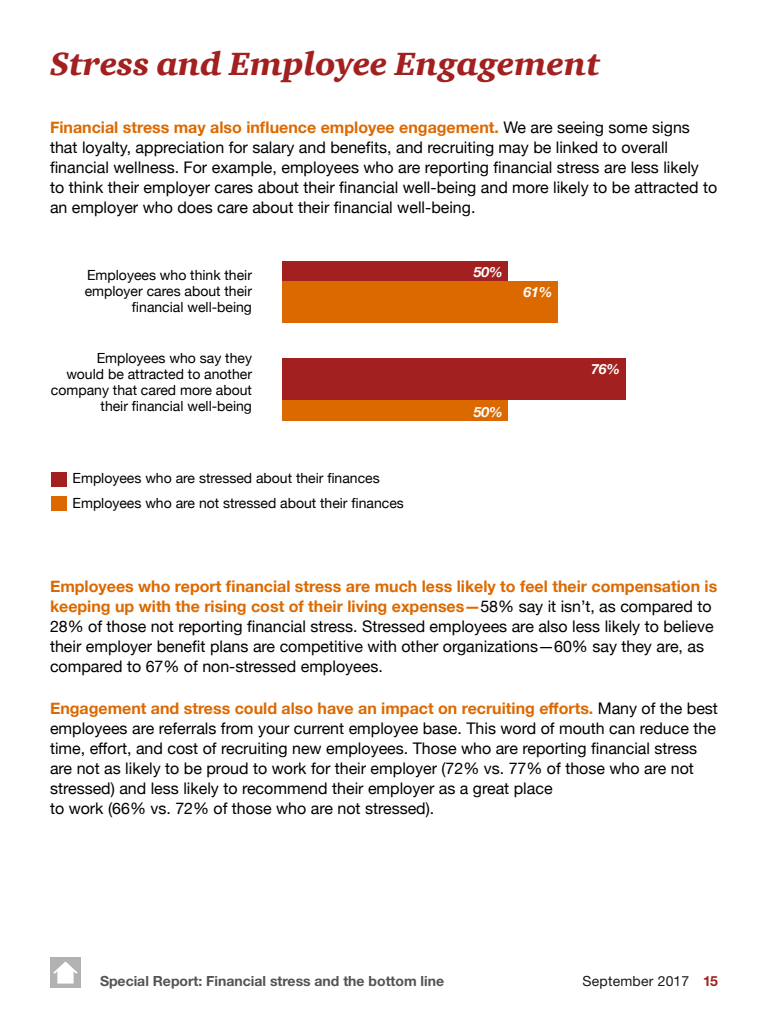
<style>
.page{position:relative;width:768px;height:1024px;background:#fff}
.page>*{position:absolute;margin:0;border:0;box-sizing:border-box;transform-origin:0 0}
.t1{font:italic 900 33px "ITC Charter Com";color:#a32020}
.t2{font:16px/20px "Helvetica Neue";color:#000}
.t3{font:14px/16px "Helvetica Neue";color:#000;text-align:right}
.t4{font:700 14px "Helvetica Neue LT Std";color:#535353}
.t5{font:14px "Helvetica Neue LT Std";letter-spacing:.015em;color:#191919}
.t6{font:italic 700 14px "Helvetica Neue";color:#fff}
.s1{font-weight:700;color:#dc6900}
.s2{font-weight:700;color:#a32020}
</style>
<div class="page">
<div style="left:50px;top:957px;width:31px;height:31px;background:#b2b2b2"></div>
<svg style="left:53px;top:961px;width:25px;height:23px"></svg>
<div style="left:282px;top:261px;width:226px;height:41px;background:#a32020"></div>
<div style="left:282px;top:282px;width:275px;height:41px;background:#dc6900"></div>
<div style="left:282px;top:380px;width:226px;height:41px;background:#dc6900"></div>
<div style="left:282px;top:358px;width:343px;height:41px;background:#a32020"></div>
<div style="left:51px;top:497px;width:16px;height:14px;background:#dc6900"></div>
<div style="left:51px;top:472px;width:16px;height:14px;background:#a32020"></div>
<h1 class="t1" style="left:50px;top:43px;width:552px">Stress and Employee Engagement</h1>
<p class="t2" style="left:50px;top:118px;width:669px"><span class="s1">Financial stress may also influence employee engagement.</span> We are seeing some signs that loyalty, appreciation for salary and benefits, and recruiting may be linked to overall financial wellness. For example, employees who are reporting financial stress are less likely<br>to think their employer cares about their financial well-being and more likely to be attracted to an employer who does care about their financial well-being.</p>
<p class="t3" style="left:85px;top:268px;width:169px">Employees who think their employer cares about their financial well-being</p>
<p class="t3" style="left:51px;top:351px;width:203px">Employees who say they<br>would be attracted to another company that cared more about their financial well-being</p>
<p class="t3" style="left:73px;top:467px;width:333px;line-height:25px;text-align:left">Employees who are stressed about their finances<br>Employees who are not stressed about their finances</p>
<p class="t6" style="left:474px;top:261px;width:31px">50%</p>
<p class="t6" style="left:523px;top:281px;width:31px">61%</p>
<p class="t6" style="left:474px;top:401px;width:31px">50%</p>
<p class="t6" style="left:591px;top:358px;width:31px">76%</p>
<p class="t2" style="left:50px;top:577px;width:669px"><span class="s1">Employees who report financial stress are much less likely to feel their compensation is keeping up with the rising cost of their living expenses—</span>58% say it isn’t, as compared to 28% of those not reporting financial stress. Stressed employees are also less likely to believe their employer benefit plans are competitive with other organizations—60% say they are, as compared to 67% of non-stressed employees.</p>
<p class="t2" style="left:50px;top:699px;width:670px"><span class="s1">Engagement and stress could also have an impact on recruiting efforts.</span> Many of the best employees are referrals from your current employee base. This word of mouth can reduce the time, effort, and cost of recruiting new employees. Those who are reporting financial stress are not as likely to be proud to work for their employer (72% vs. 77% of those who are not stressed) and less likely to recommend their employer as a great place<br>to work (66% vs. 72% of those who are not stressed).</p>
<p class="t4" style="left:100px;top:972px;width:346px">Special Report: Financial stress and the bottom line</p>
<p class="t5" style="left:583px;top:972px;width:137px">September 2017 <span class="s2">15</span></p>
</div>
